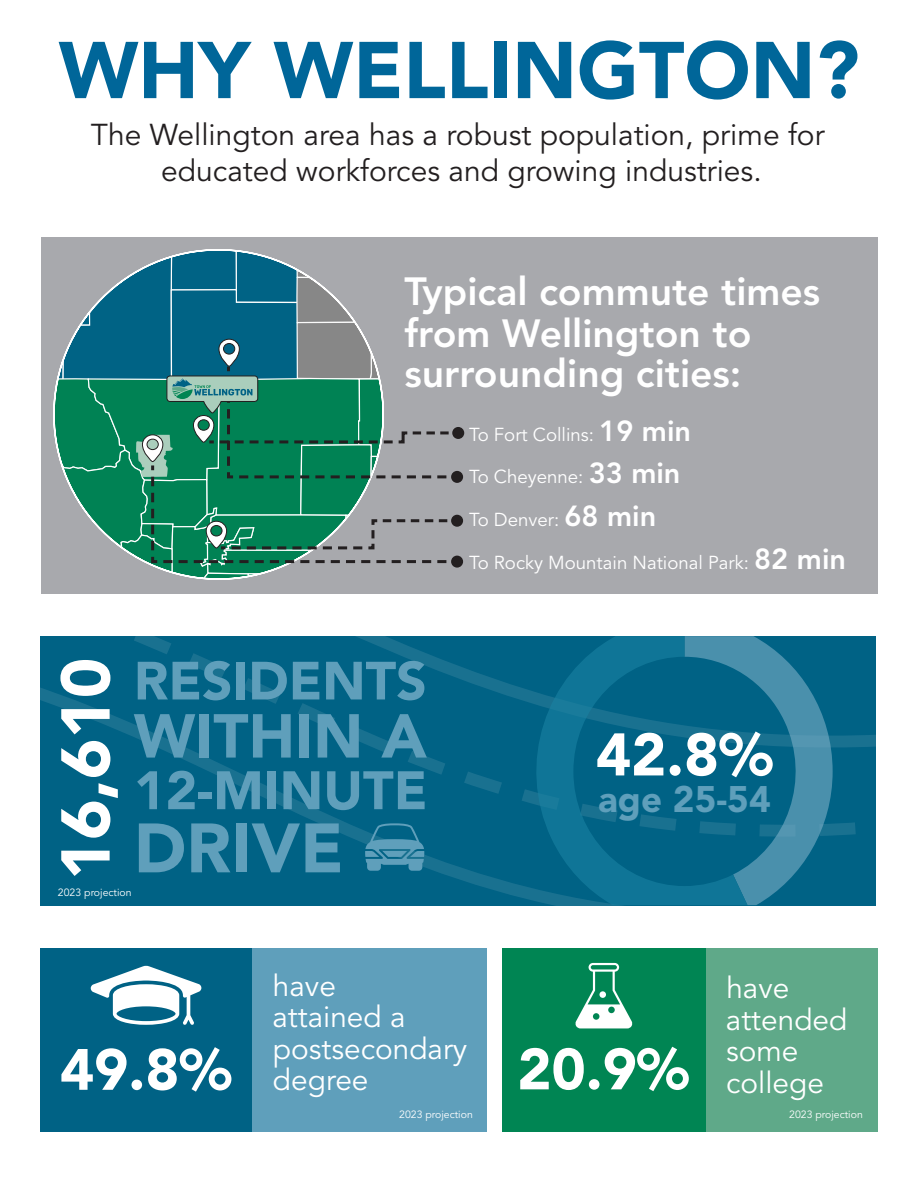
<style>
.page{position:relative;width:918px;height:1188px;background:#fff}
.page>*{position:absolute;margin:0;border:0;box-sizing:border-box;transform-origin:0 0}
.t1{font:900 79.5px "Avenir LT Std";color:#069}
.t2{font:900 69px "Avenir LT Std";color:#5f9fbb}
.t3{font:900 68.25px "Avenir LT Std";color:#fff}
.t4{font:900 61.35px "Avenir LT Std";color:#5f9fbb}
.t5{font:900 59.4px "Avenir LT Std";color:#fff}
.t6{font:900 57.6px "Avenir LT Std";color:#fff}
.t7{font:900 53.55px "Avenir LT Std";color:#5f9fbb}
.t8{font:900 53.25px "Avenir LT Std";color:#5f9fbb}
.t9{font:800 39px/41.2px "Avenir LT Std";color:#fff}
.t10{font:900 36.75px "Avenir LT Std";color:#5f9fbb}
.t11{font:30px/36px "Avenir LT Std";color:#231f20;text-align:center}
.t12{font:29.85px/31.5px "Avenir LT Std";color:#fff}
.t13{font:18.6px "Avenir LT Std";color:#fff}
.t14{font:10.5px "Avenir LT Std";color:#fff}
.s1{font-weight:800;font-size:28.8px}
</style>
<div class="page">
<svg style="left:40px;top:636px;width:836px;height:270px;background:#026385"></svg>
<svg style="left:365px;top:823px;width:59px;height:48px;background:#3181a1"></svg>
<svg style="left:747px;top:636px;width:86px;height:269px;background:#227797"></svg>
<svg style="left:535px;top:636px;width:212px;height:269px;background:#08698b"></svg>
<div style="left:41px;top:237px;width:837px;height:357px;background:#a8a9ad"></div>
<div style="left:452px;top:427px;width:12px;height:12px;background:#231f20;border-radius:50%"></div>
<div style="left:451px;top:471px;width:12px;height:12px;background:#231f20;border-radius:50%"></div>
<div style="left:451px;top:515px;width:12px;height:12px;background:#231f20;border-radius:50%"></div>
<div style="left:40px;top:948px;width:212px;height:184px;background:#006285"></div>
<div style="left:502px;top:948px;width:204px;height:184px;background:#008553"></div>
<div style="left:252px;top:948px;width:235px;height:184px;background:#5f9fbb"></div>
<div style="left:706px;top:948px;width:172px;height:184px;background:#5fa989"></div>
<svg style="left:91px;top:966px;width:110px;height:59px"></svg>
<svg style="left:575px;top:963px;width:57px;height:65px"></svg>
<div style="left:599px;top:991px;width:7px;height:7px;background:#fff;border-radius:50%"></div>
<svg style="left:54px;top:250px;width:407px;height:329px"></svg>
<div style="left:451px;top:556px;width:12px;height:12px;background:#231f20;border-radius:50%"></div>
<p class="t1" style="left:59px;top:22px;width:802px">WHY WELLINGTON?</p>
<p class="t11" style="left:91px;top:117px;width:735px">The Wellington area has a robust population, prime for educated workforces and growing industries.</p>
<p class="t9" style="left:405px;top:271px;width:417px">Typical commute times from Wellington to surrounding cities:</p>
<p class="t13" style="left:469px;top:423px;width:224px">To Fort Collins: <span class="s1">19 min</span></p>
<p class="t13" style="left:469px;top:466px;width:213px">To Cheyenne: <span class="s1">33 min</span></p>
<p class="t13" style="left:469px;top:509px;width:189px">To Denver: <span class="s1">68 min</span></p>
<p class="t13" style="left:469px;top:552px;width:379px">To Rocky Mountain National Park: <span class="s1">82 min</span></p>
<p class="t3" style="left:45px;top:880px;width:224px;rotate:-90deg">16,610</p>
<p class="t8" style="left:134px;top:649px;width:294px">RESIDENTS</p>
<p class="t4" style="left:134px;top:699px;width:294px">WITHIN A</p>
<p class="t7" style="left:134px;top:758px;width:295px">12-MINUTE</p>
<p class="t2" style="left:134px;top:807px;width:211px">DRIVE</p>
<p class="t5" style="left:596px;top:719px;width:179px">42.8%</p>
<p class="t10" style="left:598px;top:777px;width:174px">age 25-54</p>
<p class="t14" style="left:58px;top:886px;width:75px">2023 projection</p>
<p class="t12" style="left:272px;top:971px;width:196px">have<br>attained a postsecondary degree</p>
<p class="t12" style="left:726px;top:973px;width:123px">have attended</p>
<p class="t6" style="left:60px;top:1035px;width:173px">49.8%</p>
<p class="t6" style="left:517px;top:1034px;width:173px">20.9%</p>
<p class="t12" style="left:726px;top:1036px;width:99px">some college</p>
<p class="t14" style="left:399px;top:1109px;width:75px">2023 projection</p>
<p class="t14" style="left:789px;top:1109px;width:75px">2023 projection</p>
</div>
